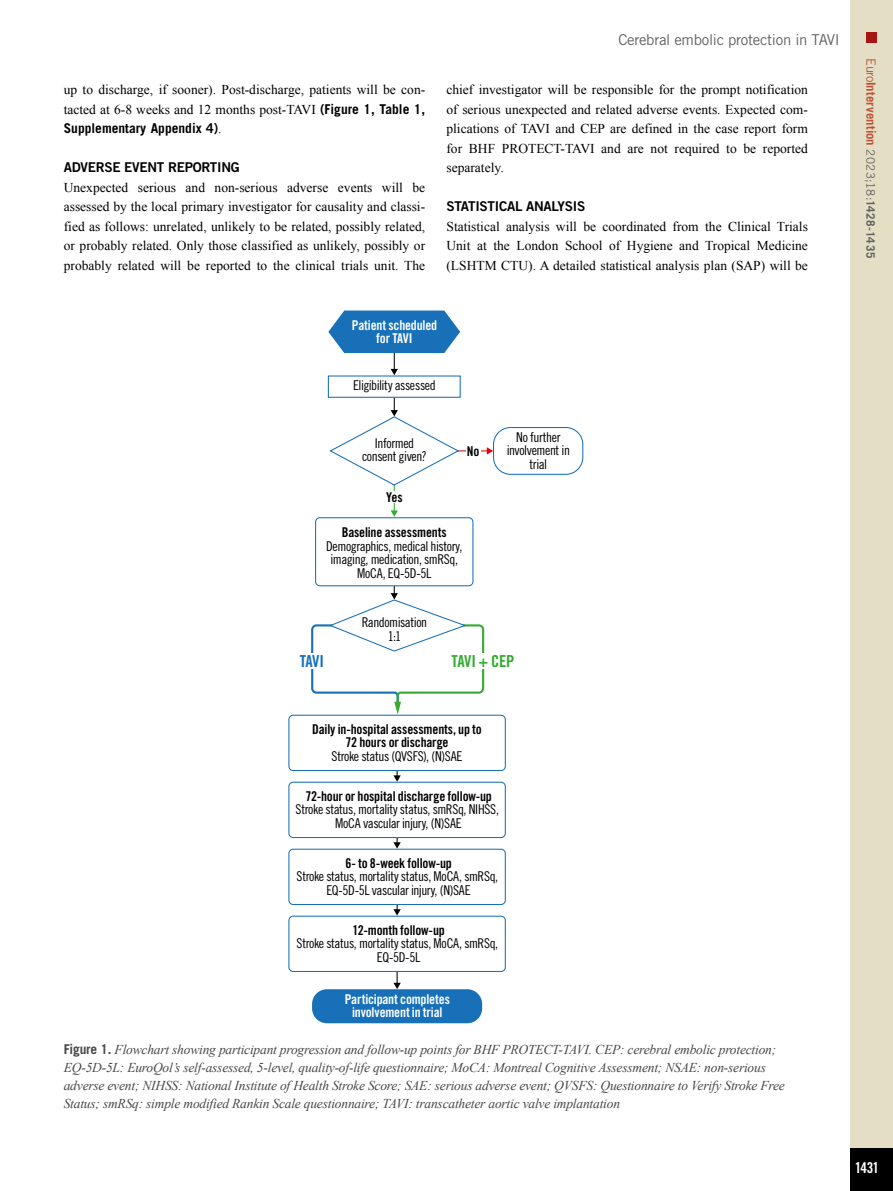
<style>
.page{position:relative;width:893px;height:1191px;background:#fff}
.page>*{position:absolute;margin:0;border:0;box-sizing:border-box;transform-origin:0 0}
.t1{font:16.5px "Trade Gothic LT Std Bd Cn 20";letter-spacing:-.03em;color:#37aa32}
.t2{font:16.5px "Trade Gothic LT Std Bd Cn 20";color:#1770b8}
.t3{font:15px "Trade Gothic LT Std";letter-spacing:-.02em;color:#626261}
.t4{font:15px "Trade Gothic LT Std Bd Cn 20";color:#fff}
.t5{font:13.5px/19.5px "Times New Roman";color:#000;text-align:justify}
.t6{font:italic 13.5px/18px "Times New Roman";letter-spacing:-.015em;color:#484847}
.t7{font:13.5px/13.5px "Trade Gothic LT Std Cn 18";letter-spacing:-.03em;color:#000;text-align:center}
.t8{font:13.5px/13.5px "Trade Gothic LT Std Bd Cn 20";letter-spacing:-.01em;color:#000;text-align:center}
.t9{font:13.5px/13.5px "Trade Gothic LT Std Bd Cn 20";letter-spacing:-.015em;color:#fff;text-align:center}
.t10{font:13.5px "Trade Gothic LT Std Bd 2";letter-spacing:-.02em;color:#000}
.t11{font:700 13.5px "Trade Gothic LT Std";color:#000}
.t12{font:700 12.75px "Trade Gothic LT Std";letter-spacing:.005em;color:#bc523c}
.s1{font-family:"Trade Gothic LT Std";font-weight:700}
.s2{font-family:"Times New Roman";font-weight:400}
.s3{font-weight:400}
.s4{font-weight:400;font-size:11.7px;color:#626261}
.s5{font-size:11.7px;color:#626261}
.s6{font-family:"Trade Gothic LT Std";font-weight:700;font-style:normal}
</style>
<div class="page">
<div style="left:850px;top:0;width:43px;height:1191px;background:#e4dfc4"></div>
<div style="left:850px;top:1148px;width:43px;height:43px;background:#000"></div>
<div style="left:866px;top:32px;width:11px;height:10px;background:#a81613"></div>
<hr style="left:394px;top:322px;width:1px;height:48px;background:#000">
<svg style="left:391px;top:369px;width:7px;height:6px"></svg>
<svg style="left:393px;top:771px;width:8px;height:10px"></svg>
<svg style="left:393px;top:838px;width:8px;height:10px"></svg>
<svg style="left:393px;top:905px;width:8px;height:10px"></svg>
<svg style="left:393px;top:972px;width:8px;height:17px"></svg>
<svg style="left:328px;top:310px;width:132px;height:43px;background:#3582c1"></svg>
<svg style="left:311px;top:383px;width:273px;height:331px"></svg>
<div style="left:288px;top:714px;width:218px;height:57px;border:1px solid #1770b8;border-radius:4px"></div>
<div style="left:288px;top:781px;width:218px;height:57px;border:1px solid #1770b8;border-radius:4px"></div>
<div style="left:288px;top:848px;width:218px;height:57px;border:1px solid #1770b8;border-radius:4px"></div>
<div style="left:288px;top:915px;width:218px;height:57px;border:1px solid #1770b8;border-radius:4px"></div>
<div style="left:312px;top:989px;width:170px;height:34px;background:#1770b8;border-radius:15px"></div>
<div style="left:305px;top:653px;width:13px;height:15px;background:#fff"></div>
<div style="left:476px;top:653px;width:13px;height:15px;background:#fff"></div>
<div style="left:384px;top:491px;width:20px;height:12px;background:#fff"></div>
<div style="left:466px;top:445px;width:14px;height:12px;background:#fff"></div>
<p class="t5" style="left:64px;top:80px;width:363px">up to discharge, if sooner). Post-discharge, patients will be con&shy;tacted at 6-8 weeks and 12 months post-TAVI <span class="s1">(Figure 1, Table 1,</span></p>
<p class="t11" style="left:64px;top:120px;width:159px">Supplementary Appendix 4)<span class="s2">.</span></p>
<p class="t10" style="left:64px;top:159px;width:178px">ADVERSE EVENT REPORTING</p>
<p class="t5" style="left:64px;top:177px;width:363px">Unexpected serious and non-serious adverse events will be assessed by the local primary investigator for causality and classi&shy;fied as follows: unrelated, unlikely to be related, possibly related, or probably related. Only those classified as unlikely, possibly or probably related will be reported to the clinical trials unit. The</p>
<p class="t3" style="left:618px;top:30px;width:223px">Cerebral embolic protection in TAVI</p>
<p class="t5" style="left:446px;top:80px;width:363px">chief investigator will be responsible for the prompt notification of serious unexpected and related adverse events. Expected com&shy;plications of TAVI and CEP are defined in the case report form for BHF PROTECT-TAVI and are not required to be reported separately.</p>
<p class="t10" style="left:446px;top:198px;width:140px">STATISTICAL ANALYSIS</p>
<p class="t5" style="left:446px;top:216px;width:363px">Statistical analysis will be coordinated from the Clinical Trials Unit at the London School of Hygiene and Tropical Medicine (LSHTM CTU). A detailed statistical analysis plan (SAP) will be</p>
<p class="t9" style="left:352px;top:318px;width:87px">Patient scheduled for TAVI</p>
<p class="t7" style="left:353px;top:378px;width:84px">Eligibility assessed</p>
<p class="t7" style="left:362px;top:436px;width:66px">Informed consent given?</p>
<p class="t7" style="left:507px;top:430px;width:65px">No further involvement in trial</p>
<p class="t8" style="left:467px;top:444px;width:14px">No</p>
<p class="t8" style="left:386px;top:490px;width:18px">Yes</p>
<p class="t8" style="left:342px;top:525px;width:106px">Baseline assessments</p>
<p class="t7" style="left:326px;top:539px;width:138px">Demographics, medical history, imaging, medication, smRSq,<br>MoCA, EQ-5D-5L</p>
<p class="t7" style="left:362px;top:616px;width:67px">Randomisation<br>1:1</p>
<p class="t2" style="left:300px;top:651px;width:26px">TAVI</p>
<p class="t1" style="left:452px;top:651px;width:64px">TAVI + CEP</p>
<p class="t12" style="left:879px;top:58px;width:201px;rotate:90deg"><span class="s3">Euro</span>Intervention <span class="s4">2023;18:</span><span class="s5">1428-1435</span></p>
<p class="t8" style="left:312px;top:722px;width:171px">Daily in-hospital assessments, up to<br>72 hours or discharge</p>
<p class="t7" style="left:331px;top:749px;width:133px">Stroke status (QVSFS), (N)SAE</p>
<p class="t8" style="left:305px;top:789px;width:188px">72-hour or hospital discharge follow-up</p>
<p class="t7" style="left:296px;top:802px;width:205px">Stroke status, mortality status, smRSq, NIHSS,<br>MoCA vascular injury, (N)SAE</p>
<p class="t8" style="left:345px;top:856px;width:108px">6- to 8-week follow-up</p>
<p class="t7" style="left:296px;top:869px;width:203px">Stroke status, mortality status, MoCA, smRSq,<br>EQ-5D-5L vascular injury, (N)SAE</p>
<p class="t8" style="left:353px;top:923px;width:94px">12-month follow-up</p>
<p class="t7" style="left:296px;top:936px;width:203px">Stroke status, mortality status, MoCA, smRSq,<br>EQ-5D-5L</p>
<p class="t9" style="left:345px;top:991px;width:107px">Participant completes involvement in trial</p>
<p class="t6" style="left:64px;top:1040px;width:722px"><span class="s6">Figure 1.</span> Flowchart showing participant progression and follow-up points for BHF PROTECT-TAVI. CEP: cerebral embolic protection; EQ-5D-5L: EuroQol’s self-assessed, 5-level, quality-of-life questionnaire; MoCA: Montreal Cognitive Assessment; NSAE: non-serious adverse event; NIHSS: National Institute of Health Stroke Score; SAE: serious adverse event; QVSFS: Questionnaire to Verify Stroke Free Status; smRSq: simple modified Rankin Scale questionnaire; TAVI: transcatheter aortic valve implantation</p>
<p class="t4" style="left:855px;top:1158px;width:26px">1431</p>
</div>
